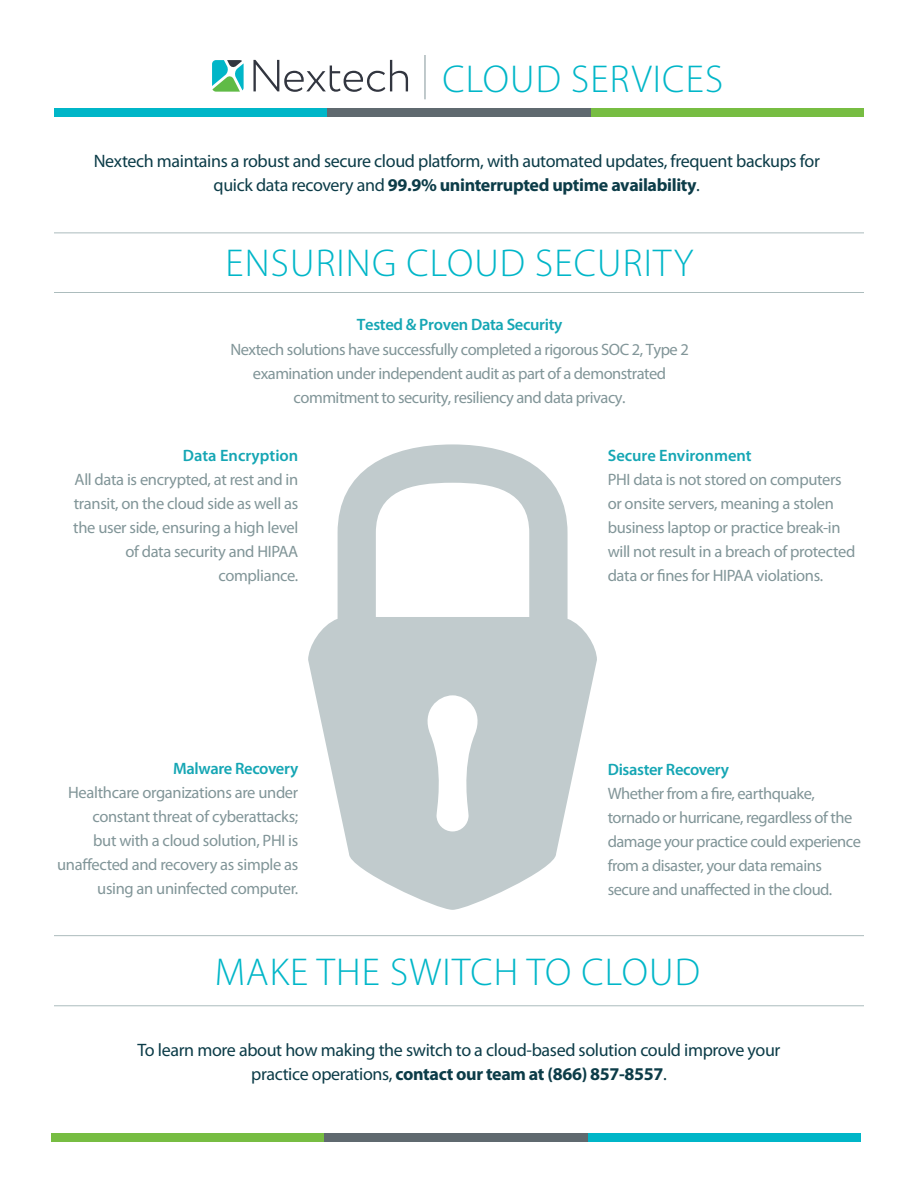
<style>
.page{position:relative;width:918px;height:1188px;background:#fff}
.page>*{position:absolute;margin:0;border:0;box-sizing:border-box;transform-origin:0 0}
.t1{font:300 39px "Myriad Pro";letter-spacing:.03em;color:#00b6c8}
.t2{font:18px/24px "Myriad Pro";letter-spacing:-.02em;color:#0c3c48;text-align:center}
.t3{font:16.5px/24px "Myriad Pro";letter-spacing:-.025em;color:#819598;text-align:right}
.t4{font:600 16.5px "Myriad Pro";letter-spacing:-.02em;color:#15a6b4}
.t5{font:600 16.5px "Myriad Pro";color:#15a6b4}
.s1{font-weight:700}
</style>
<div class="page">
<div style="left:319px;top:1133px;width:272px;height:9px;background:#5f696f"></div>
<div style="left:51px;top:1133px;width:272px;height:9px;background:#77bd42"></div>
<div style="left:588px;top:1133px;width:273px;height:9px;background:#00b6c8"></div>
<hr style="left:54px;top:292px;width:810px;height:1px;background:#acbcbd">
<hr style="left:54px;top:232px;width:810px;height:1px;background:#acbcbd">
<svg style="left:308px;top:444px;width:289px;height:466px;fill:#c1cbcd"></svg>
<div style="left:323px;top:108px;width:273px;height:9px;background:#5f696f"></div>
<div style="left:591px;top:108px;width:273px;height:9px;background:#77bd42"></div>
<div style="left:54px;top:108px;width:273px;height:9px;background:#00b6c8"></div>
<svg style="left:253px;top:60px;width:155px;height:32px"></svg>
<svg style="left:212px;top:60px;width:32px;height:32px"></svg>
<hr style="left:425px;top:55px;width:1px;height:44px;background:#819598">
<hr style="left:54px;top:935px;width:810px;height:1px;background:#acbcbd">
<hr style="left:54px;top:1005px;width:810px;height:1px;background:#acbcbd">
<h1 class="t1" style="left:442px;top:57px;width:282px">CLOUD SERVICES</h1>
<p class="t2" style="left:94px;top:149px;width:728px">Nextech maintains a robust and secure cloud platform, with automated updates, frequent backups for quick data recovery and <span class="s1">99.9% uninterrupted uptime availability</span>.</p>
<h1 class="t1" style="left:225px;top:242px;width:470px">ENSURING CLOUD SECURITY</h1>
<p class="t4" style="left:357px;top:314px;width:207px">Tested &amp; Proven Data Security</p>
<p class="t3" style="left:230px;top:337px;width:460px;text-align:center">Nextech solutions have successfully completed a rigorous SOC 2, Type 2 examination under independent audit as part of a demonstrated commitment to security, resiliency and data privacy.</p>
<p class="t5" style="left:183px;top:445px;width:117px">Data Encryption</p>
<p class="t3" style="left:73px;top:467px;width:226px">All data is encrypted, at rest and in transit, on the cloud side as well as the user side, ensuring a high level of data security and HIPAA compliance.</p>
<p class="t4" style="left:173px;top:758px;width:127px">Malware Recovery</p>
<p class="t3" style="left:57px;top:781px;width:243px">Healthcare organizations are under constant threat of cyberattacks;<br>but with a cloud solution, PHI is unaffected and recovery as simple as using an uninfected computer.</p>
<p class="t5" style="left:608px;top:445px;width:146px">Secure Environment</p>
<p class="t3" style="left:608px;top:467px;width:249px;text-align:left">PHI data is not stored on computers or onsite servers, meaning a stolen business laptop or practice break-in will not result in a breach of protected data or fines for HIPAA violations.</p>
<p class="t4" style="left:608px;top:759px;width:123px">Disaster Recovery</p>
<p class="t3" style="left:608px;top:781px;width:255px;text-align:left">Whether from a fire, earthquake, tornado or hurricane, regardless of the damage your practice could experience from a disaster, your data remains secure and unaffected in the cloud.</p>
<h1 class="t1" style="left:215px;top:950px;width:487px">MAKE THE SWITCH TO CLOUD</h1>
<p class="t2" style="left:138px;top:1037px;width:644px">To learn more about how making the switch to a cloud-based solution could improve your practice operations, <span class="s1">contact our team at (866) 857-8557</span>.</p>
</div>
